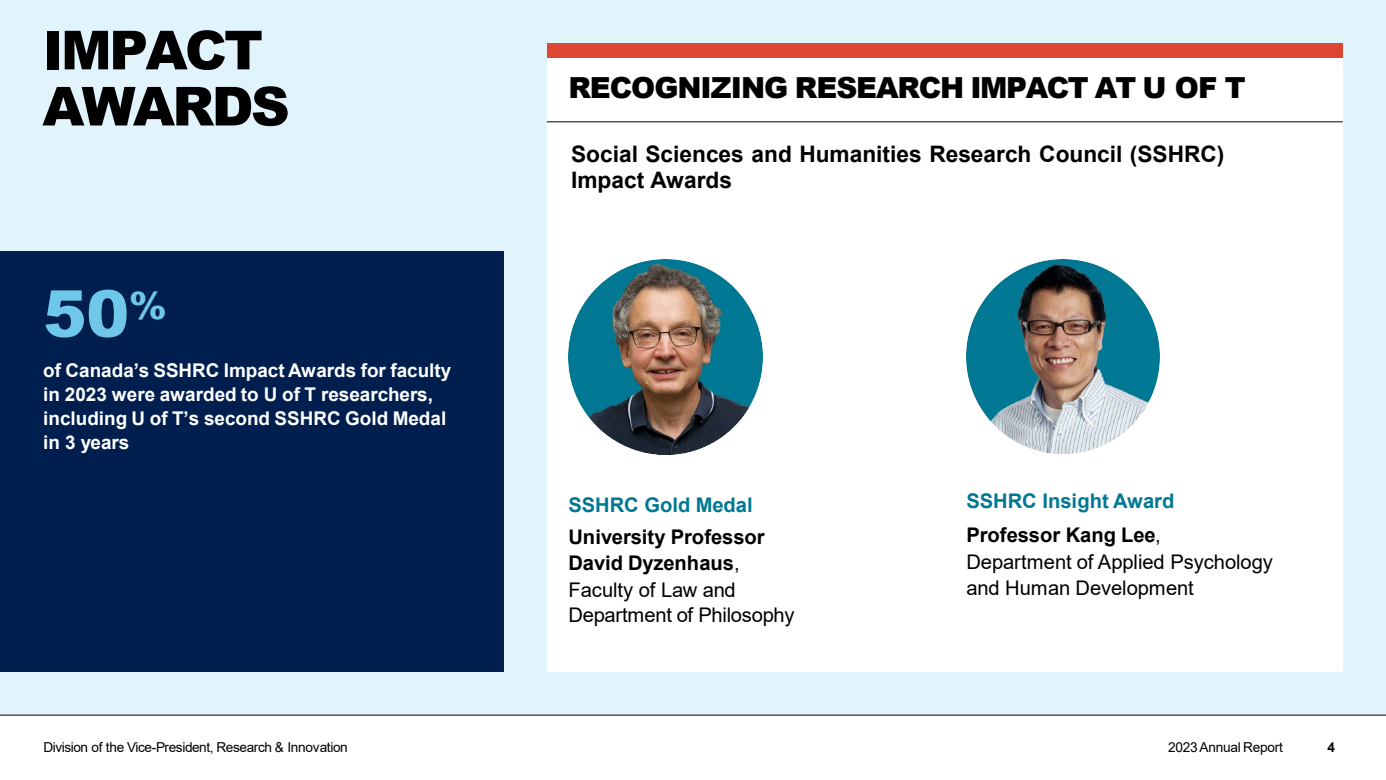
<style>
.page{position:relative;width:1386px;height:780px;background:#fff}
.page>*{position:absolute;margin:0;border:0;box-sizing:border-box;transform-origin:0 0}
.t1{font:900 64.66px "Arial";color:#6fc7ea}
.t2{font:900 53.73px/56.1px "Arial";letter-spacing:-.045em;color:#000}
.t3{font:900 28.96px "Arial";letter-spacing:-.035em;color:#000}
.t4{font:700 22.66px/26.2px "Arial";color:#000}
.t5{font:20.12px/24.2px "Arial";letter-spacing:-.005em;color:#000}
.t6{font:700 20.12px/33.2px "Arial";color:#007894}
.t7{font:700 20.12px/26.1px "Arial";letter-spacing:-.005em;color:#000}
.t8{font:700 18.9px/24px "Arial";color:#fff}
.t9{font:13.65px "Arial";letter-spacing:-.025em;color:#000}
.t10{font:700 13.65px "Arial";color:#000}
.s1{font-weight:400}
.s2{color:#000}
.s3{font-weight:400;color:#000}
</style>
<div class="page">
<div style="left:0;top:0;width:1385px;height:714px;background:#e2f4fb"></div>
<div style="left:546px;top:58px;width:796px;height:613px;background:#fff"></div>
<div style="left:546px;top:43px;width:796px;height:15px;background:#dc4633"></div>
<div style="left:0;top:251px;width:503px;height:420px;background:#001f4e"></div>
<img style="left:568px;top:260px;width:194px;height:194px">
<img style="left:966px;top:260px;width:193px;height:193px">
<hr style="left:547px;top:122px;width:795px;height:1px;background:#000">
<hr style="left:0;top:714px;width:1385px;height:1px;background:#000">
<h2 class="t2" style="left:42px;top:20px;width:249px">IMPACT<br>AWARDS</h2>
<p class="t1" style="left:43px;top:266px;width:125px">50<sup>%</sup></p>
<p class="t8" style="left:43px;top:358px;width:409px">of Canada’s SSHRC Impact Awards for faculty in 2023 were awarded to U of T researchers, including U of T’s second SSHRC Gold Medal in 3 years</p>
<p class="t3" style="left:568px;top:67px;width:678px">RECOGNIZING RESEARCH IMPACT AT U OF T</p>
<p class="t4" style="left:571px;top:141px;width:654px">Social Sciences and Humanities Research Council (SSHRC)<br>Impact Awards</p>
<p class="t6" style="left:568px;top:488px;width:186px">SSHRC Gold Medal</p>
<p class="t7" style="left:568px;top:523px;width:198px">University Professor<br>David Dyzenhaus<span class="s1">,</span></p>
<p class="t5" style="left:568px;top:577px;width:228px">Faculty of Law and<br>Department of Philosophy</p>
<p class="t6" style="left:966px;top:484px;width:209px">SSHRC Insight Award<br><span class="s2">Professor Kang Lee</span><span class="s3">,</span></p>
<p class="t5" style="left:966px;top:548px;width:308px;line-height:26.1px">Department of Applied Psychology and Human Development</p>
<p class="t9" style="left:43px;top:737px;width:306px">Division of the Vice-President, Research &amp; Innovation</p>
<p class="t9" style="left:1167px;top:737px;width:116px">2023 Annual Report</p>
<p class="t10" style="left:1327px;top:736px;width:9px">4</p>
</div>
